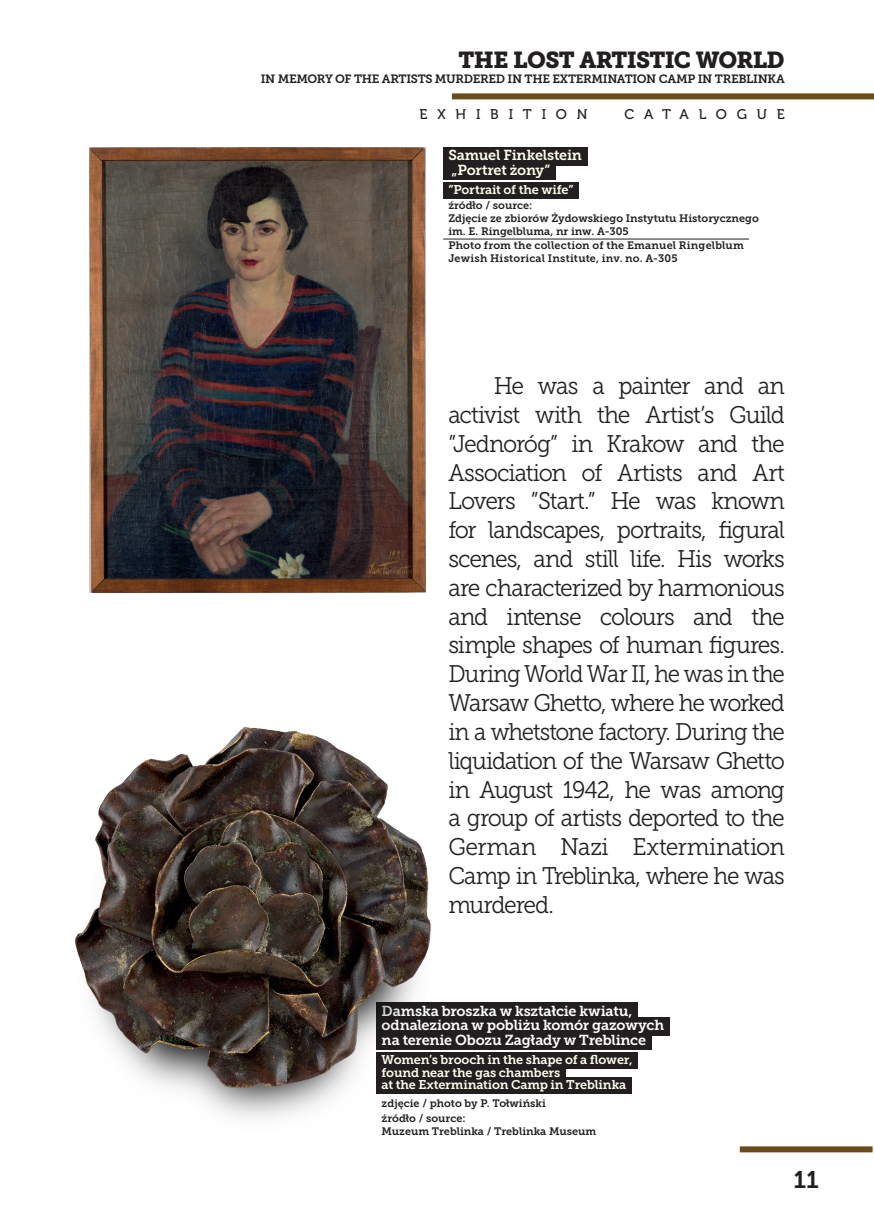
<style>
.page{position:relative;width:874px;height:1225px;background:#fff}
.page>*{position:absolute;margin:0;border:0;box-sizing:border-box;transform-origin:0 0}
.t1{font:24px/28.8px "Museo Slab 300";letter-spacing:-.04em;color:#231f20;text-align:justify;scale:.95 1}
.t2{font:24px "Museo 700";color:#231f20}
.t3{font:23px "Museo Slab 900";letter-spacing:-.03em;color:#231f20}
.t4{font:14.4px/14.4px "Museo Slab 700";letter-spacing:-.015em;color:#fff}
.t5{font:14.4px/14.4px "Museo Slab 700";letter-spacing:-.015em;color:#fffdee}
.t6{font:14px "Museo 500";letter-spacing:.7em;color:#231f20}
.t7{font:12.6px/12.6px "Museo Slab 700";letter-spacing:-.01em;color:#fffdee}
.t8{font:12px "Museo Slab 700";letter-spacing:-.025em;color:#231f20}
.t9{font:10.8px/13px "Museo Slab 700";color:#231f20}
.t10{font:10.8px/13px "Museo Slab 700";letter-spacing:.02em;color:#231f20}
</style>
<div class="page">
<div style="left:451px;top:93px;width:422px;height:6px;background:#6a4b1a"></div>
<div style="left:739px;top:1146px;width:133px;height:6px;background:#6a4b1a"></div>
<div style="left:443px;top:147px;width:144px;height:18px;background:#231f20"></div>
<div style="left:443px;top:161px;width:112px;height:19px;background:#231f20"></div>
<div style="left:443px;top:182px;width:135px;height:17px;background:#231f20"></div>
<hr style="left:443px;top:239px;width:305px;height:1px;background:#231f20">
<img style="left:89px;top:147px;width:336px;height:446px">
<div style="left:376px;top:1002px;width:261px;height:19px;background:#231f20"></div>
<div style="left:376px;top:1016px;width:293px;height:19px;background:#231f20"></div>
<div style="left:376px;top:1031px;width:275px;height:18px;background:#231f20"></div>
<div style="left:376px;top:1052px;width:261px;height:16px;background:#231f20"></div>
<div style="left:376px;top:1064px;width:189px;height:17px;background:#231f20"></div>
<div style="left:376px;top:1077px;width:255px;height:17px;background:#231f20"></div>
<img style="left:75px;top:727px;width:430px;height:392px">
<p class="t3" style="left:458px;top:47px;width:327px">THE LOST ARTISTIC WORLD</p>
<p class="t8" style="left:261px;top:72px;width:525px">IN MEMORY OF THE ARTISTS MURDERED IN THE EXTERMINATION CAMP IN TREBLINKA</p>
<p class="t6" style="left:419px;top:107px;width:169px">EXHIBITION</p>
<p class="t6" style="left:624px;top:107px;width:162px">CATALOGUE</p>
<p class="t5" style="left:448px;top:148px;width:135px">Samuel Finkelstein „Portret żony”</p>
<p class="t7" style="left:448px;top:183px;width:126px">”Portrait of the wife”</p>
<p class="t9" style="left:448px;top:199px;width:312px">źródło / source:<br>Zdjęcie ze zbiorów Żydowskiego Instytutu Historycznego im. E. Ringelbluma, nr inw. A-305</p>
<p class="t10" style="left:448px;top:239px;width:297px">Photo from the collection of the Emanuel Ringelblum<br>Jewish Historical Institute, inv. no. A-305</p>
<p class="t1" style="left:448px;top:372px;width:355px;text-indent:45px">He was a painter and an activist with the Artist’s Guild ”Jednoróg” in Krakow and the Association of Artists and Art Lovers ”Start.” He was known for landscapes, portraits, figural scenes, and still life. His works are characterized by harmonious and intense colours and the simple shapes of human figures.<br>During World War II, he was in the Warsaw Ghetto, where he worked in a whetstone factory. During the liquidation of the Warsaw Ghetto in August 1942, he was among a group of artists deported to the German Nazi Extermination Camp in Treblinka, where he was murdered.</p>
<p class="t4" style="left:381px;top:1003px;width:284px">Damska broszka w kształcie kwiatu, odnaleziona w pobliżu komór gazowych na terenie Obozu Zagłady w Treblince</p>
<p class="t7" style="left:381px;top:1053px;width:252px">Women’s brooch in the shape of a flower, found near the gas chambers<br>at the Extermination Camp in Treblinka</p>
<p class="t9" style="left:381px;top:1096px;width:166px;line-height:15px">zdjęcie / photo by P. Tołwiński źródło / source:</p>
<p class="t9" style="left:381px;top:1125px;width:216px">Muzeum Treblinka / Treblinka Museum</p>
<p class="t2" style="left:793px;top:1166px;width:27px">11</p>
</div>
